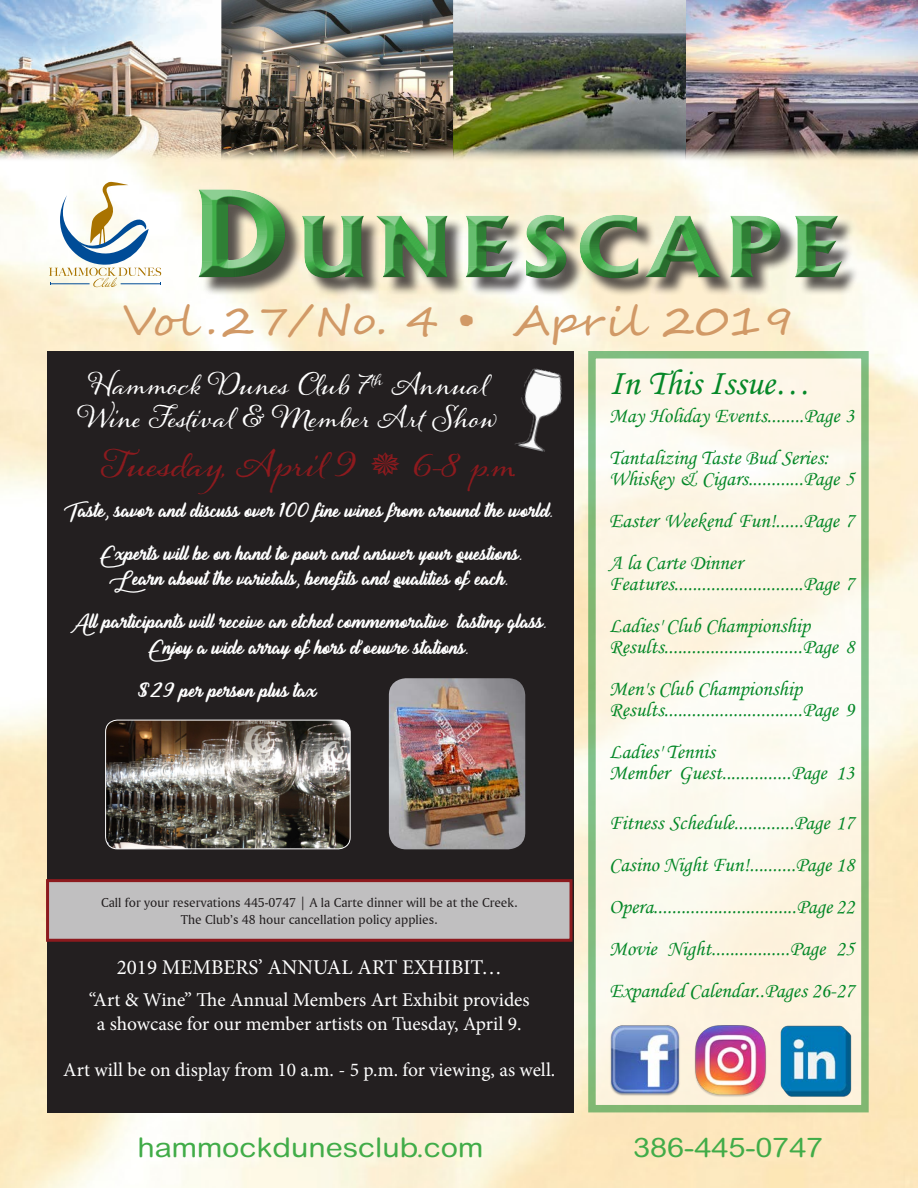
<style>
.page{position:relative;width:918px;height:1188px;background:#fff}
.page>*{position:absolute;margin:0;border:0;box-sizing:border-box;transform-origin:0 0}
.t1{font:800 80.4px "Albertus";letter-spacing:.065em;color:#40ae49;scale:1.14 1}
.t2{font:40.5px "Segoe Script";color:#d19966;scale:1.12 1}
.t3{font:36px "Monotype Corsiva";color:#058828}
.t4{font:33px "Alana";color:#8c1a1e;scale:1.2 1}
.t5{font:30px "Alana";color:#8c1a1e;scale:1.2 1}
.t6{font:27px/33px "Alana";color:#fff;text-align:center;scale:1.1 1}
.t7{font:27px "Arial Rounded MT Std";color:#41ac48;scale:1.12 1}
.t8{font:21px/42px "Monotype Corsiva";color:#058828}
.t9{font:21px/43.2px "Liar Script";color:#fff;text-align:center}
.t10{font:21px "Minion Pro";color:#fff}
.t11{font:19.5px/23.4px "Minion Pro";letter-spacing:-.005em;color:#fff;text-align:center}
.t12{font:13.5px/16.2px "Amerigo BT Roman A";color:#231f20;text-align:center}
.s1{font-size:114.9px}
</style>
<div class="page">
<img style="left:0;top:162px;width:918px;height:1026px">
<div style="left:202px;top:192px;width:658px;height:105px;background:#231f20;opacity:.75"></div>
<div style="left:186px;top:177px;width:668px;height:105px;background:#fff;opacity:.75"></div>
<div style="left:186px;top:189px;width:668px;height:101px;background:#231f20;opacity:.75"></div>
<img style="left:0;top:0;width:918px;height:162px">
<svg style="left:49px;top:181px;width:112px;height:106px"></svg>
<svg style="left:588px;top:351px;width:281px;height:761px;fill:#fdf6e6"></svg>
<div style="left:47px;top:351px;width:527px;height:761px;background:#231f20"></div>
<img style="left:106px;top:720px;width:244px;height:129px">
<div style="left:105px;top:720px;width:246px;height:129px;border:1px solid #fff;border-radius:12px"></div>
<img style="left:515px;top:368px;width:47px;height:84px">
<div style="left:48px;top:881px;width:523px;height:59px;background:#c0bfc0"></div>
<div style="left:46px;top:879px;width:527px;height:63px;border:3px solid #8c1a1e"></div>
<img style="left:389px;top:678px;width:136px;height:171px">
<img style="left:779px;top:1024px;width:74px;height:74px">
<img style="left:608px;top:1024px;width:74px;height:74px">
<img style="left:694px;top:1024px;width:73px;height:74px">
<h1 class="t1" style="left:189px;top:196px;width:576px"><span class="s1">D</span>UNESCAPE</h1>
<h2 class="t2" style="left:123px;top:288px;width:602px">Vol .27/No. 4 • April 2019</h2>
<h3 class="t3" style="left:609px;top:361px;width:203px">In This Issue…</h3>
<p class="t8" style="left:609px;top:395px;width:247px">May Holiday Events........Page 3<br>Tantalizing Taste Bud Series:</p>
<p class="t8" style="left:609px;top:458px;width:247px;text-align:justify">Whiskey &amp; Cigars............Page 5<br>Easter Weekend Fun!......Page 7<br>A la Carte Dinner</p>
<p class="t8" style="left:609px;top:563px;width:247px">Features............................Page 7<br>Ladies' Club Championship</p>
<p class="t8" style="left:609px;top:626px;width:247px">Results..............................Page 8<br>Men's Club Championship</p>
<p class="t8" style="left:609px;top:689px;width:247px">Results..............................Page 9<br>Ladies' Tennis</p>
<p class="t8" style="left:609px;top:752px;width:247px">Member Guest...............Page 13</p>
<p class="t8" style="left:609px;top:802px;width:247px;text-align:justify">Fitness Schedule.............Page 17<br>Casino Night Fun!..........Page 18<br>Opera...............................Page 22<br>Movie Night.................Page 25<br>Expanded Calendar..Pages 26-27</p>
<p class="t6" style="left:79px;top:368px;width:381px">Hammock Dunes Club 7<sup>th</sup> Annual<br>Wine Festival &amp; Member Art Show</p>
<h3 class="t4" style="left:104px;top:445px;width:212px">Tuesday, April 9</h3>
<h3 class="t5" style="left:414px;top:448px;width:88px">6-8 p.m.</h3>
<p class="t9" style="left:64px;top:488px;width:492px">Taste, savor and discuss over 100 fine wines from around the world.<br>Experts will be on hand to pour and answer your questions.</p>
<p class="t9" style="left:70px;top:556px;width:479px">Learn about the varietals, benefits and qualities of each.<br>All participants will receive an etched commemorative tasting glass.</p>
<p class="t9" style="left:137px;top:625px;width:334px;text-align:left;text-indent:11px">Enjoy a wide array of hors d’oeuvre stations. $29 per person plus tax</p>
<p class="t12" style="left:101px;top:895px;width:418px">Call for your reservations 445-0747 | A la Carte dinner will be at the Creek.<br>The Club’s 48 hour cancellation policy applies.</p>
<p class="t10" style="left:117px;top:953px;width:386px">2019 MEMBERS’ ANNUAL ART EXHIBIT…</p>
<p class="t11" style="left:89px;top:988px;width:442px">“Art &amp; Wine” The Annual Members Art Exhibit provides a showcase for our member artists on Tuesday, April 9.</p>
<p class="t11" style="left:63px;top:1059px;width:493px">Art will be on display from 10 a.m. - 5 p.m. for viewing, as well.</p>
<p class="t7" style="left:138px;top:1132px;width:310px">hammockdunesclub.com</p>
<p class="t7" style="left:633px;top:1132px;width:171px">386-445-0747</p>
</div>
